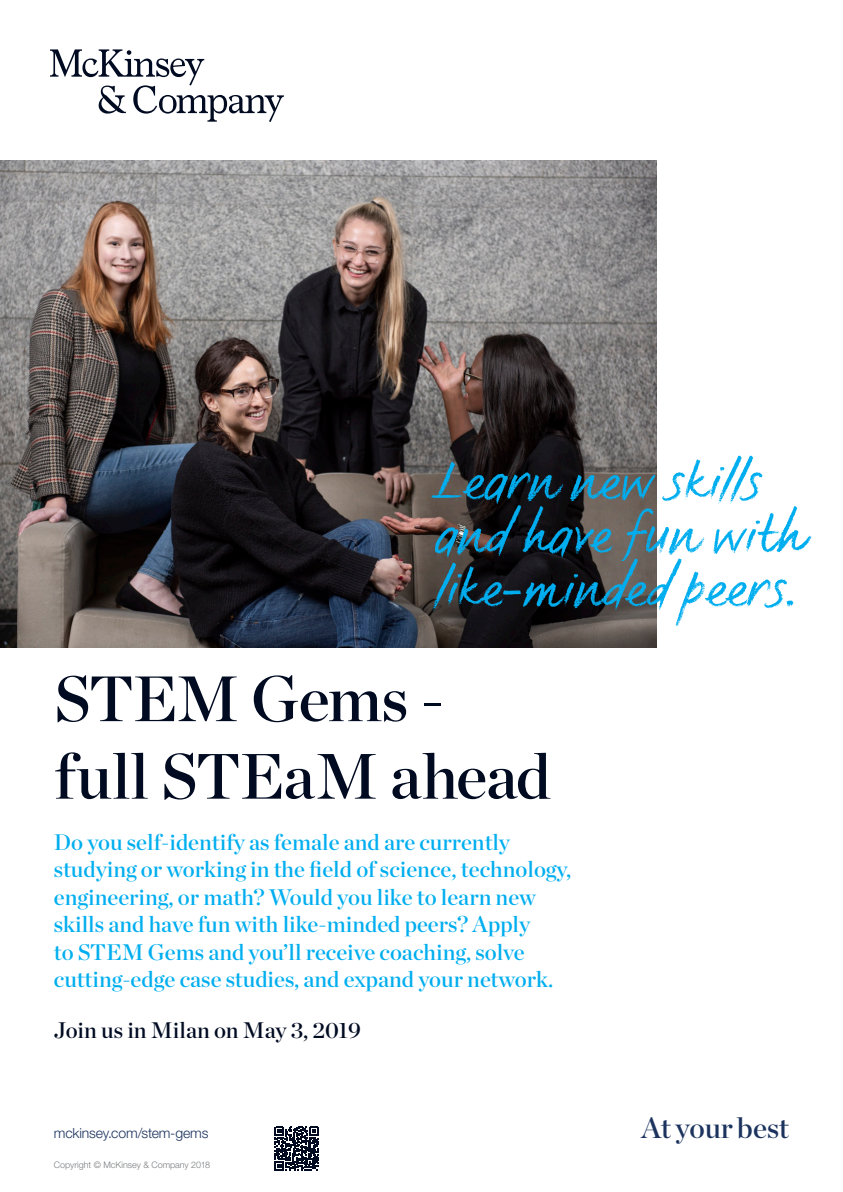
<style>
.page{position:relative;width:843px;height:1192px;background:#fff}
.page>*{position:absolute;margin:0;border:0;box-sizing:border-box;transform-origin:0 0}
.Title_A1-Blue{font:64px/77.5px "Chronicle Display Semi";letter-spacing:-.01em;color:#000b22}
.Subtitle_A1-Cyan{font:54.5px/53.5px "FS Sammy";color:#00aeef}
.t1{font:29px "Chronicle Display Semi";color:#1c335e}
.Subtitle_A1-Cyan-2{font:22.5px/27.5px "Chronicle Display Semi";color:#00aeef}
.Subtitle_A1-Cyan-3{font:22.5px "Chronicle Display Semi";color:#000b22}
.website{font:300 14px "Helvetica Neue LT Std";letter-spacing:-.015em;color:#1c335e}
.copyright{font:300 9px "Helvetica Neue LT Std";letter-spacing:-.005em;color:#7a7c7f}
</style>
<div class="page">
<img style="left:0;top:160px;width:656px;height:488px">
<svg style="left:50px;top:49px;width:234px;height:73px"></svg>
<svg style="left:275px;top:1126px;width:43px;height:44px"></svg>
<p class="Subtitle_A1-Cyan" style="left:434px;top:452px;width:369px">Learn new skills and have fun with like-minded peers.</p>
<p class="Title_A1-Blue" style="left:54px;top:655px;width:498px">STEM Gems - full STEaM ahead</p>
<p class="Subtitle_A1-Cyan-2" style="left:54px;top:826px;width:519px">Do you self-identify as female and are currently studying or working in the field of science, technology, engineering, or math? Would you like to learn new skills and have fun with like-minded peers? Apply<br>to STEM Gems and you’ll receive coaching, solve cutting-edge case studies, and expand your network.</p>
<p class="Subtitle_A1-Cyan-3" style="left:54px;top:1012px;width:308px">Join us in Milan on May 3, 2019</p>
<p class="website" style="left:54px;top:1124px;width:156px">mckinsey.com/stem-gems</p>
<p class="copyright" style="left:54px;top:1159px;width:158px">Copyright © McKinsey &amp; Company 2018</p>
<p class="t1" style="left:641px;top:1105px;width:149px">At your best</p>
</div>
